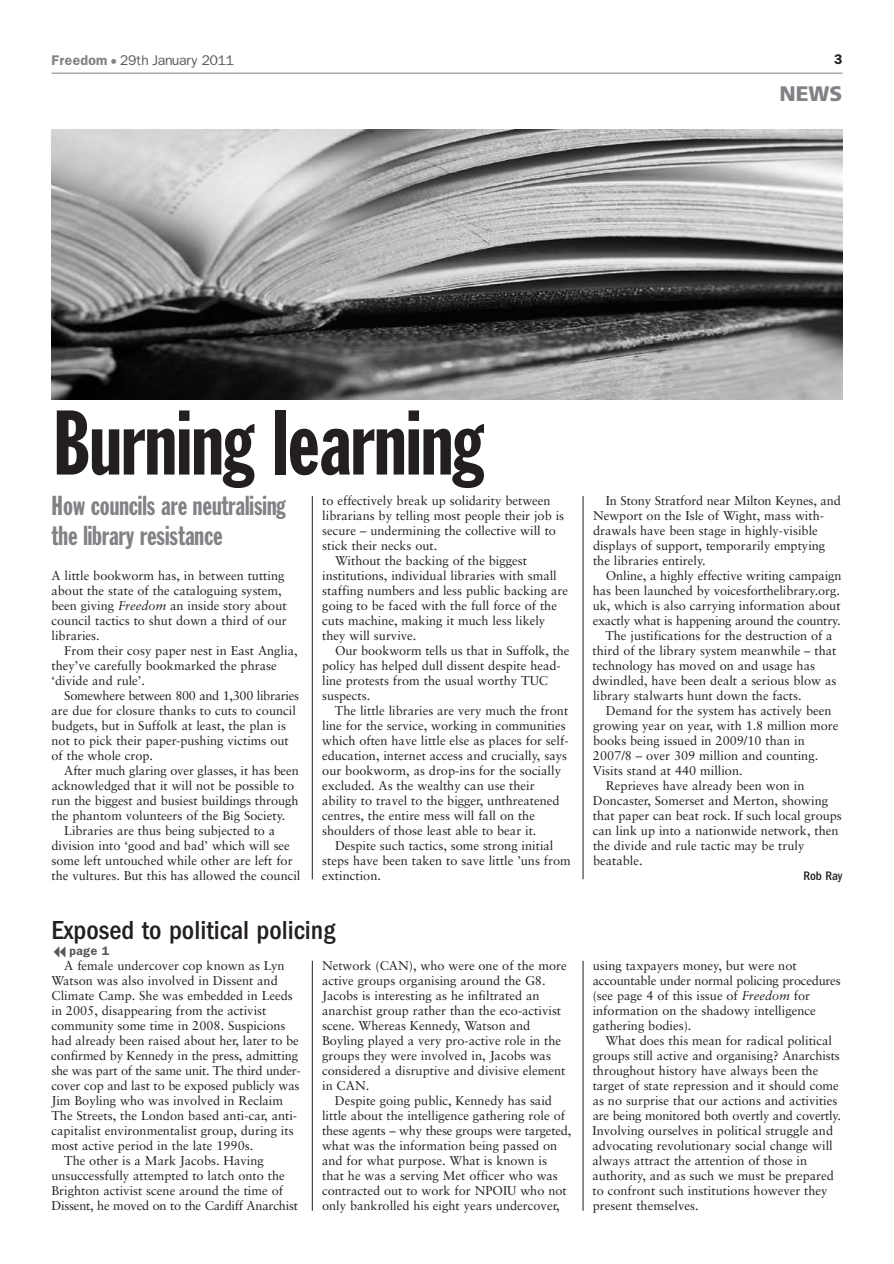
<style>
.page{position:relative;width:894px;height:1264px;background:#fff}
.page>*{position:absolute;margin:0;border:0;box-sizing:border-box;transform-origin:0 0}
.t1{font:90px "Franklin Gothic Extra Cond";color:#231f20}
.t2{font:27px/30px "Franklin Gothic Extra Cond";color:#808285}
.t3{font:500 condensed 27px "Franklin Gothic";color:#231f20}
.t4{font:900 21px "Frutiger";color:#808285}
.t5{font:12.75px/15px "Sabon";color:#231f20}
.t6{font:12.75px "Sabon";letter-spacing:-.02em;color:#231f20}
.t7{font:500 condensed 12.75px "Franklin Gothic";letter-spacing:-.01em;color:#231f20}
.t8{font:12px "Franklin";color:#57585a}
.t9{font:12px "Franklin Demi";color:#231f20}
.t10{font:10.5px "Franklin Demi";color:#57585a}
.s1{font-family:"Franklin Demi";color:#808285}
.s2{color:#808285}
.s3{font-style:italic}
</style>
<div class="page">
<hr style="left:52px;top:73px;width:790px;height:1px;background:#808285">
<hr style="left:583px;top:496px;width:1px;height:383px;background:#231f20">
<hr style="left:312px;top:496px;width:1px;height:383px;background:#231f20">
<hr style="left:312px;top:961px;width:1px;height:250px;background:#231f20">
<hr style="left:583px;top:961px;width:1px;height:250px;background:#231f20">
<img style="left:52px;top:129px;width:790px;height:270px">
<p class="t8" style="left:52px;top:54px;width:184px"><span class="s1">Freedom</span> <span class="s2">•</span> 29th January 2011</p>
<p class="t9" style="left:834px;top:53px;width:10px">3</p>
<h3 class="t4" style="left:779px;top:86px;width:64px">NEWS</h3>
<h1 class="t1" style="left:53px;top:410px;width:432px">Burning learning</h1>
<h2 class="t2" style="left:52px;top:492px;width:236px">How councils are neutralising the library resistance</h2>
<p class="t5" style="left:52px;top:569px;width:237px">A little bookworm has, in between tutting about the state of the cataloguing system, been giving <span class="s3">Freedom</span> an inside story about council tactics to shut down a third of our libraries.</p>
<p class="t5" style="left:52px;top:644px;width:248px;text-indent:13px">From their cosy paper nest in East Anglia, they’ve carefully bookmarked the phrase ‘divide and rule’.</p>
<p class="t5" style="left:52px;top:689px;width:249px;text-indent:13px">Somewhere between 800 and 1,300 libraries are due for closure thanks to cuts to council budgets, but in Suffolk at least, the plan is not to pick their paper-pushing victims out of the whole crop.</p>
<p class="t5" style="left:64px;top:764px;width:236px">After much glaring over glasses, it has been</p>
<p class="t5" style="left:52px;top:779px;width:244px">acknowledged that it will not be possible to</p>
<p class="t5" style="left:52px;top:794px;width:248px">run the biggest and busiest buildings through</p>
<p class="t5" style="left:51px;top:809px;width:235px">the phantom volunteers of the Big Society.</p>
<p class="t5" style="left:64px;top:824px;width:213px">Libraries are thus being subjected to a</p>
<p class="t5" style="left:51px;top:839px;width:240px">division into ‘good and bad’ which will see</p>
<p class="t5" style="left:52px;top:854px;width:243px">some left untouched while other are left for</p>
<p class="t5" style="left:52px;top:869px;width:250px">the vultures. But this has allowed the council</p>
<p class="t5" style="left:322px;top:494px;width:230px">to effectively break up solidarity between</p>
<p class="t5" style="left:322px;top:509px;width:243px">librarians by telling most people their job is</p>
<p class="t5" style="left:322px;top:524px;width:235px">secure – under mining the collective will to</p>
<p class="t5" style="left:322px;top:539px;width:117px">stick their necks out.</p>
<p class="t5" style="left:335px;top:554px;width:194px">Without the backing of the biggest</p>
<p class="t5" style="left:322px;top:569px;width:236px">institutions, individual libraries with small</p>
<p class="t5" style="left:322px;top:584px;width:247px">staffing numbers and less public backing are</p>
<p class="t5" style="left:322px;top:599px;width:236px">going to be faced with the full force of the</p>
<p class="t5" style="left:322px;top:614px;width:225px">cuts machine, making it much less likely</p>
<p class="t5" style="left:322px;top:629px;width:96px">they will survive.</p>
<p class="t5" style="left:335px;top:644px;width:236px">Our bookworm tells us that in Suffolk, the</p>
<p class="t5" style="left:322px;top:659px;width:240px">policy has helped dull dissent despite head -</p>
<p class="t5" style="left:322px;top:674px;width:227px">line protests from the usual worthy TUC</p>
<p class="t5" style="left:322px;top:689px;width:50px">suspects.</p>
<p class="t5" style="left:335px;top:704px;width:235px">The little libraries are very much the front</p>
<p class="t5" style="left:322px;top:719px;width:245px">line for the service, working in communities</p>
<p class="t5" style="left:322px;top:734px;width:248px">which often have little else as places for self-</p>
<p class="t5" style="left:322px;top:749px;width:247px">education, internet access and crucially, says</p>
<p class="t5" style="left:322px;top:764px;width:240px">our bookworm, as drop-ins for the socially</p>
<p class="t5" style="left:322px;top:779px;width:214px">excluded. As the wealthy can use their</p>
<p class="t5" style="left:322px;top:794px;width:239px">ability to travel to the bigger, unthreatened</p>
<p class="t5" style="left:322px;top:809px;width:214px">centres, the entire mess will fall on the</p>
<p class="t5" style="left:322px;top:824px;width:216px">shoulders of those least able to bear it.</p>
<p class="t5" style="left:335px;top:839px;width:220px">Despite such tactics, some strong initial</p>
<p class="t5" style="left:322px;top:854px;width:250px">steps have been taken to save little ’uns from</p>
<p class="t5" style="left:322px;top:869px;width:60px">extinction.</p>
<h2 class="t3" style="left:52px;top:913px;width:285px">Exposed to political policing</h2>
<p class="t10" style="left:70px;top:945px;width:42px">page 1</p>
<p class="t5" style="left:64px;top:959px;width:222px">A female undercover cop known as Lyn</p>
<p class="t5" style="left:51px;top:974px;width:228px">Watson was also involved in Dissent and</p>
<p class="t5" style="left:51px;top:989px;width:243px">Climate Camp. She was embedded in Leeds</p>
<p class="t5" style="left:51px;top:1004px;width:216px">in 2005, disappearing from the activist</p>
<p class="t5" style="left:51px;top:1019px;width:236px">community some time in 2008. Suspicions</p>
<p class="t5" style="left:51px;top:1034px;width:249px">had already been raised about her, later to be</p>
<p class="t5" style="left:51px;top:1049px;width:248px">confirmed by Kennedy in the press, admitting</p>
<p class="t6" style="left:51px;top:1065px;width:251px">she was part of the same unit. The third under -</p>
<p class="t5" style="left:51px;top:1079px;width:250px">cover cop and last to be exposed publicly was</p>
<p class="t5" style="left:51px;top:1094px;width:233px">Jim Boyling who was involved in Reclaim</p>
<p class="t5" style="left:51px;top:1109px;width:247px">The Streets, the London based anti-car, anti-</p>
<p class="t5" style="left:51px;top:1124px;width:244px">capitalist environmentalist group, during its</p>
<p class="t5" style="left:51px;top:1139px;width:203px">most active period in the late 1990s.</p>
<p class="t5" style="left:64px;top:1154px;width:201px">The other is a Mark Jacobs. Having</p>
<p class="t5" style="left:51px;top:1169px;width:235px">unsuccessfully attempted to latch onto the</p>
<p class="t5" style="left:51px;top:1184px;width:233px">Brighton activist scene around the time of</p>
<p class="t5" style="left:51px;top:1199px;width:248px">Dissent, he moved on to the Cardiff Anarchist</p>
<p class="t5" style="left:322px;top:959px;width:246px">Network (CAN), who were one of the more active groups organising around the G8.<br>Jacobs is interesting as he infiltrated an anarchist group rather than the eco-activist scene. Whereas Kennedy, Watson and Boyling played a very pro-active role in the groups they were involved in, Jacobs was considered a disruptive and divisive element in CAN.</p>
<p class="t5" style="left:322px;top:1094px;width:251px;text-indent:13px">Despite going public, Kennedy has said little about the intelligence gathering role of these agents – why these groups were targeted, what was the information being passed on and for what purpose. What is known is that he was a serving Met officer who was contracted out to work for NPOIU who not only bankrolled his eight years undercover,</p>
<p class="t5" style="left:593px;top:494px;width:249px;text-indent:13px">In Stony Stratford near Milton Keynes, and Newport on the Isle of Wight, mass with - drawals have been stage in highly-visible displays of support, temporarily emptying the libraries entirely.</p>
<p class="t5" style="left:606px;top:569px;width:237px">Online, a highly effective writing campaign</p>
<p class="t5" style="left:593px;top:584px;width:249px">has been launched by voicesforthelibrary.org.</p>
<p class="t5" style="left:593px;top:599px;width:249px">uk, which is also carrying information about</p>
<p class="t5" style="left:593px;top:614px;width:249px">exactly what is happening around the country.</p>
<p class="t5" style="left:605px;top:629px;width:229px">The justifications for the destruction of a</p>
<p class="t5" style="left:592px;top:644px;width:245px">third of the library system meanwhile – that</p>
<p class="t5" style="left:592px;top:659px;width:224px">technology has moved on and usage has</p>
<p class="t5" style="left:592px;top:674px;width:245px">dwindled, have been dealt a serious blow as</p>
<p class="t5" style="left:593px;top:689px;width:210px">library stalwarts hunt down the facts.</p>
<p class="t5" style="left:606px;top:704px;width:227px">Demand for the system has actively been</p>
<p class="t5" style="left:593px;top:719px;width:247px">growing year on year, with 1.8 million more</p>
<p class="t5" style="left:593px;top:734px;width:213px">books being issued in 2009/10 than in</p>
<p class="t5" style="left:593px;top:749px;width:227px">2007/8 – over 309 million and counting.</p>
<p class="t5" style="left:593px;top:764px;width:151px">Visits stand at 440 million.</p>
<p class="t5" style="left:606px;top:779px;width:200px">Reprieves have already been won in</p>
<p class="t5" style="left:593px;top:794px;width:237px">Doncaster, Somerset and Merton, showing</p>
<p class="t5" style="left:593px;top:809px;width:250px">that paper can beat rock. If such local groups</p>
<p class="t5" style="left:593px;top:824px;width:247px">can link up into a nationwide network, then</p>
<p class="t5" style="left:593px;top:839px;width:213px">the divide and rule tactic may be truly</p>
<p class="t5" style="left:593px;top:854px;width:51px">beatable.</p>
<p class="t7" style="left:803px;top:868px;width:40px">Rob Ray</p>
<p class="t5" style="left:593px;top:959px;width:249px">using taxpayers money, but were not accountable under normal policing procedures (see page 4 of this issue of <span class="s3">Freedom</span> for information on the shadowy intelligence gathering bodies).</p>
<p class="t5" style="left:593px;top:1034px;width:250px;text-indent:13px">What does this mean for radical political groups still active and organising? Anarchists throughout history have always been the target of state repression and it should come as no surprise that our actions and activities are being monitored both overtly and covertly.<br>Involving ourselves in political struggle and advocating revolutionary social change will always attract the attention of those in authority, and as such we must be prepared to confront such institutions however they present themselves.</p>
</div>
